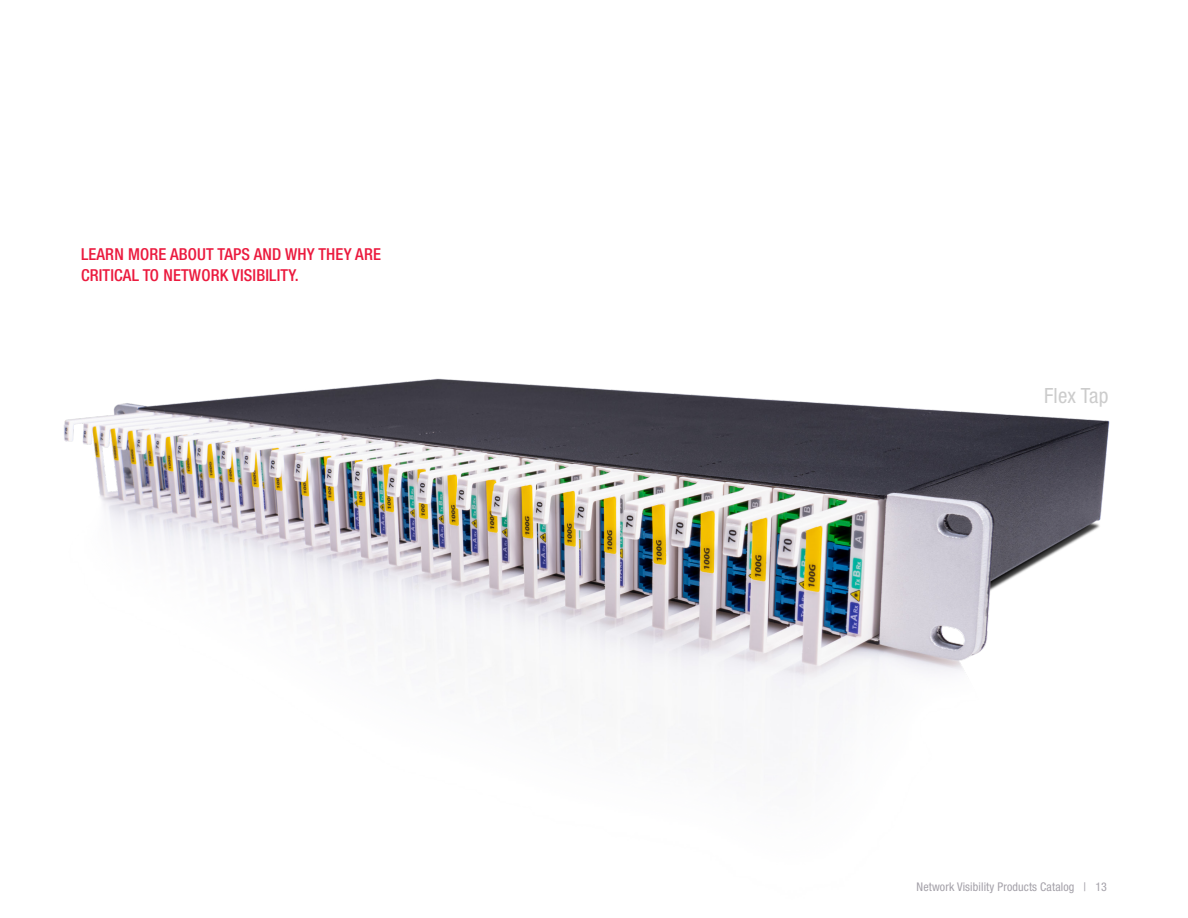
<style>
.page{position:relative;width:1188px;height:918px;background:#fff}
.page>*{position:absolute;margin:0;border:0;box-sizing:border-box;transform-origin:0 0}
.t1{font:condensed 21px "Helvetica Neue LT Std";letter-spacing:.01em;color:#ccc}
.t2{font:500 condensed 16.5px/21px "Helvetica Neue LT Std";letter-spacing:.01em;color:#eb1a3e}
.t3{font:condensed 12px "Helvetica Neue LT Std";letter-spacing:.01em;color:#a4a1a9}
</style>
<div class="page">
<img style="left:64px;top:378px;width:1046px;height:331px">
<p class="t2" style="left:81px;top:244px;width:302px">LEARN MORE ABOUT TAPS AND WHY THEY ARE<br>CRITICAL TO NETWORK VISIBILITY.</p>
<p class="t1" style="left:1044px;top:383px;width:66px">Flex Tap</p>
<p class="t3" style="left:917px;top:880px;width:192px">Network Visibility Products Catalog | 13</p>
</div>
